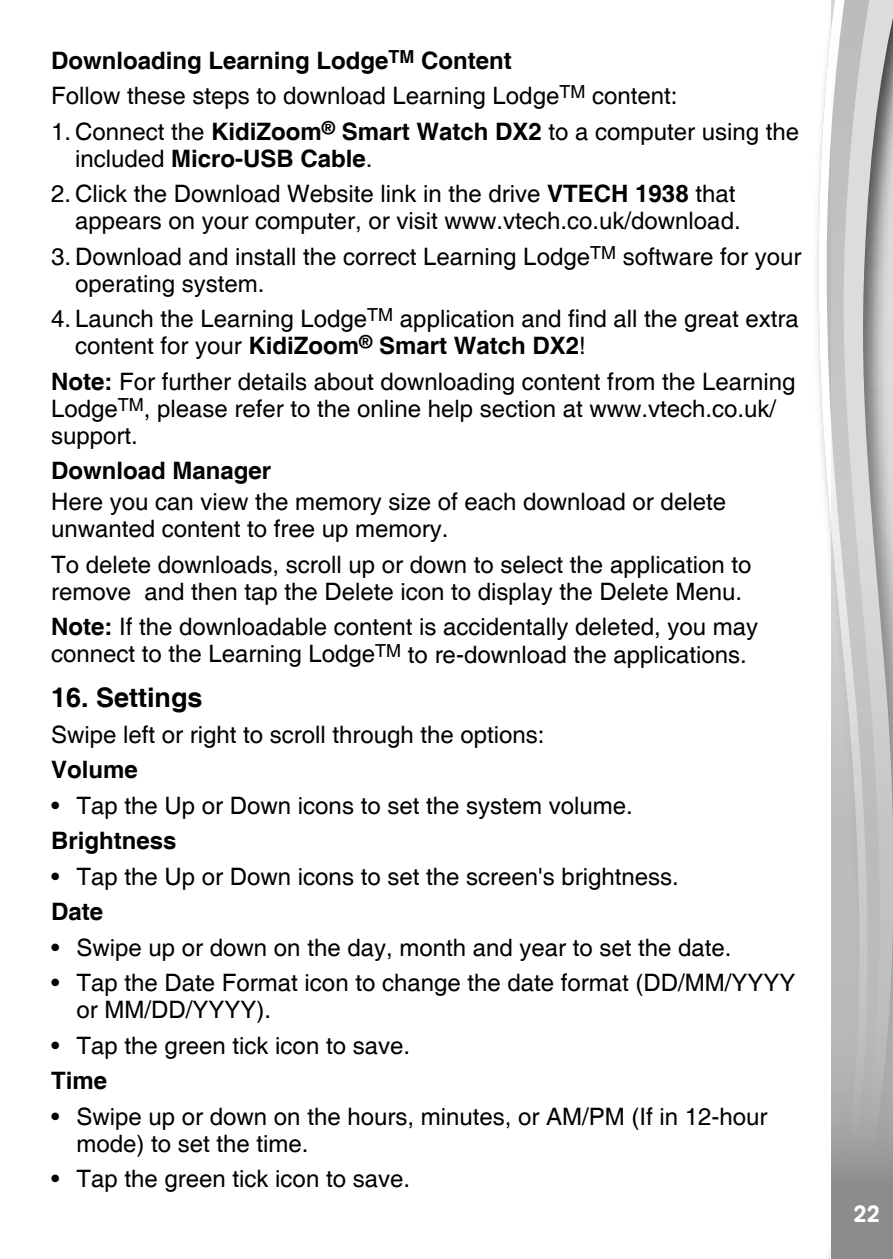
<style>
.page{position:relative;width:893px;height:1259px;background:#fff}
.page>*{position:absolute;margin:0;border:0;box-sizing:border-box;transform-origin:0 0}
.t1{font:700 27px "Helvetica";color:#000001}
.t2{font:24px/27px "Helvetica";color:#000001}
.t3{font:700 24px "Helvetica";color:#000001}
.t4{font:500 24px "AG Book Rounded";color:#fff}
.s1{font-weight:700}
</style>
<div class="page">
<svg style="left:818px;top:0;width:14px;height:1259px"></svg>
<svg style="left:832px;top:0;width:61px;height:1259px;background:#bcbcbc"></svg>
<p class="t2" style="left:51px;top:43px;width:628px;line-height:35.4px"><span class="s1">Downloading Learning Lodge</span><sup>TM</sup> <span class="s1">Content<br></span>Follow these steps to download Learning Lodge<sup>TM</sup> content:</p>
<p class="t2" style="left:75px;top:118px;width:726px;text-indent:-24px">1. Connect the <span class="s1">KidiZoom</span><sup>®</sup> <span class="s1">Smart Watch DX2</span> to a computer using the included <span class="s1">Micro-USB Cable</span>.</p>
<p class="t2" style="left:51px;top:181px;width:691px;text-align:right">2. Click the Download Website link in the drive <span class="s1">VTECH 1938</span> that appears on your computer, or visit www.vtech.co.uk/download.</p>
<p class="t2" style="left:75px;top:243px;width:728px;text-indent:-24px">3. Download and install the correct Learning Lodge<sup>TM</sup> software for your operating system.</p>
<p class="t2" style="left:75px;top:306px;width:725px;text-indent:-24px">4. Launch the Learning Lodge<sup>TM</sup> application and find all the great extra content for your <span class="s1">KidiZoom</span><sup>®</sup> <span class="s1">Smart Watch DX2</span>!</p>
<p class="t2" style="left:51px;top:368px;width:746px"><span class="s1">Note:</span> For further details about downloading content from the Learning<br>Lodge<sup>TM</sup>, please refer to the online help section at www.vtech.co.uk/ support.</p>
<p class="t3" style="left:51px;top:456px;width:222px">Download Manager</p>
<p class="t2" style="left:51px;top:489px;width:676px">Here you can view the memory size of each download or delete unwanted content to free up memory.</p>
<p class="t2" style="left:51px;top:552px;width:702px">To delete downloads, scroll up or down to select the application to remove and then tap the Delete icon to display the Delete Menu.</p>
<p class="t2" style="left:51px;top:614px;width:708px"><span class="s1">Note:</span> If the downloadable content is accidentally deleted, you may connect to the Learning Lodge<sup>TM</sup> to re-download the applications.</p>
<p class="t1" style="left:51px;top:681px;width:153px">16. Settings</p>
<p class="t2" style="left:51px;top:721px;width:495px">Swipe left or right to scroll through the options:</p>
<p class="t3" style="left:51px;top:755px;width:88px">Volume</p>
<p class="t2" style="left:51px;top:792px;width:583px">• Tap the Up or Down icons to set the system volume.</p>
<p class="t3" style="left:51px;top:826px;width:127px">Brightness</p>
<p class="t2" style="left:51px;top:863px;width:629px">• Tap the Up or Down icons to set the screen's brightness.</p>
<p class="t3" style="left:51px;top:897px;width:54px">Date</p>
<p class="t2" style="left:51px;top:934px;width:682px">• Swipe up or down on the day, month and year to set the date.</p>
<p class="t2" style="left:77px;top:970px;width:720px;text-indent:-26px">• Tap the Date Format icon to change the date format (DD/MM/YYYY or MM/DD/YYYY).</p>
<p class="t2" style="left:51px;top:1032px;width:361px">• Tap the green tick icon to save.</p>
<p class="t3" style="left:51px;top:1066px;width:58px">Time</p>
<p class="t2" style="left:77px;top:1103px;width:692px;text-indent:-26px">• Swipe up or down on the hours, minutes, or AM/PM (If in 12-hour mode) to set the time.</p>
<p class="t2" style="left:51px;top:1166px;width:361px">• Tap the green tick icon to save.</p>
<p class="t4" style="left:853px;top:1199px;width:28px">22</p>
</div>
